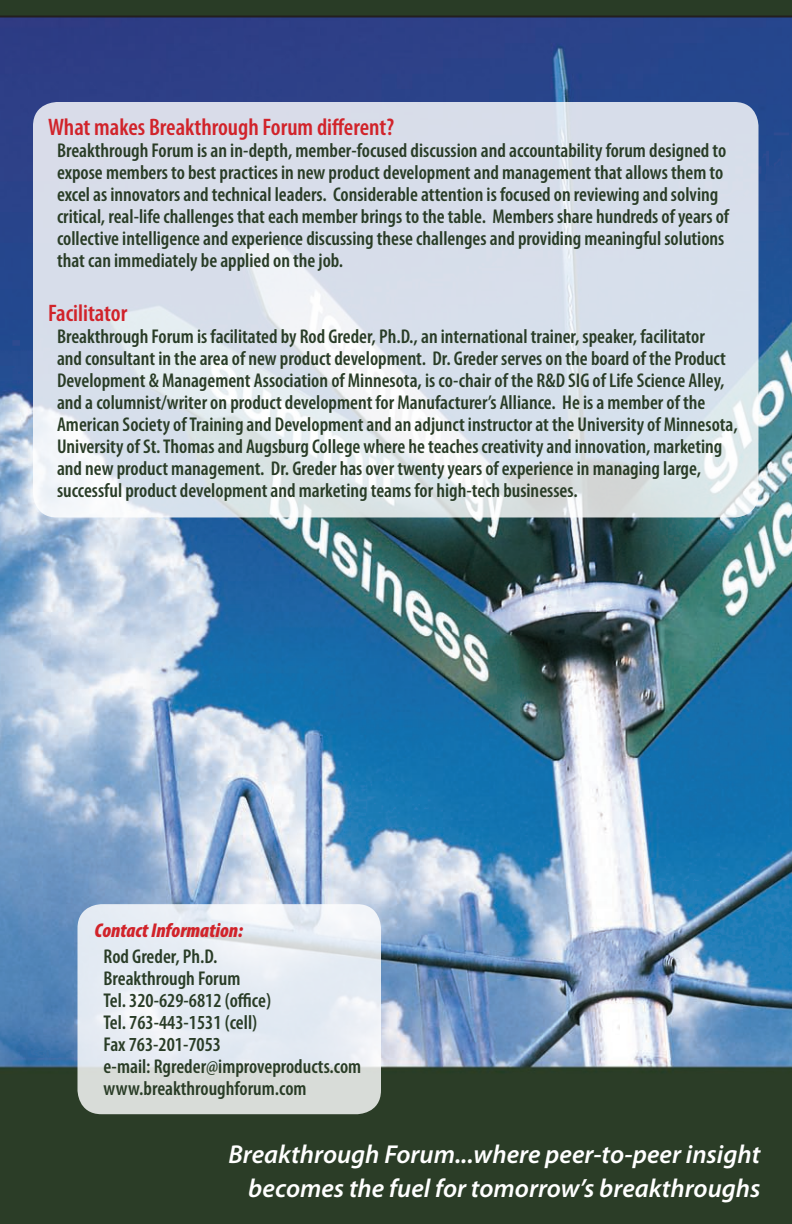
<style>
.page{position:relative;width:792px;height:1224px;background:#fff}
.page>*{position:absolute;margin:0;border:0;box-sizing:border-box;transform-origin:0 0}
.t1{font:italic 600 26px/34px "Myriad Pro";color:#fff;text-align:right}
.t2{font:600 condensed 24px "Myriad Pro";color:#d1232a}
.t3{font:600 condensed 20px/22px "Myriad Pro";color:#293c26}
.t4{font:italic 900 condensed 20px "Myriad Pro";color:#d1232a}
</style>
<div class="page">
<img style="left:0;top:18px;width:792px;height:1206px">
<svg style="left:33px;top:102px;width:725px;height:416px;background:#dbe1eb"></svg>
<svg style="left:78px;top:904px;width:303px;height:210px;background:#e3e8ed"></svg>
<svg style="left:0;top:0;width:792px;height:18px;background:#283827"></svg>
<p class="t2" style="left:48px;top:114px;width:348px">What makes Breakthrough Forum different?</p>
<p class="t3" style="left:57px;top:140px;width:674px">Breakthrough Forum is an in-depth, member-focused discussion and accountability forum designed to expose members to best practices in new product development and management that allows them to excel as innovators and technical leaders. Considerable attention is focused on reviewing and solving critical, real-life challenges that each member brings to the table. Members share hundreds of years of collective intelligence and experience discussing these challenges and providing meaningful solutions that can immediately be applied on the job.</p>
<p class="t2" style="left:48px;top:300px;width:81px">Facilitator</p>
<p class="t3" style="left:57px;top:326px;width:682px">Breakthrough Forum is facilitated by Rod Greder, Ph.D., an international trainer, speaker, facilitator<br>and consultant in the area of new product development. Dr. Greder serves on the board of the Product Development &amp; Management Association of Minnesota, is co-chair of the R&amp;D SIG of Life Science Alley, and a columnist/writer on product development for Manufacturer’s Alliance. He is a member of the American Society of Training and Development and an adjunct instructor at the University of Minnesota, University of St. Thomas and Augsburg College where he teaches creativity and innovation, marketing and new product management. Dr. Greder has over twenty years of experience in managing large, successful product development and marketing teams for high-tech businesses.</p>
<p class="t4" style="left:94px;top:919px;width:150px">Contact Information:</p>
<p class="t3" style="left:104px;top:945px;width:115px">Rod Greder, Ph.D.</p>
<p class="t3" style="left:104px;top:967px;width:138px">Breakthrough Forum</p>
<p class="t3" style="left:104px;top:989px;width:169px">Tel. 320-629-6812 (office)</p>
<p class="t3" style="left:104px;top:1011px;width:155px">Tel. 763-443-1531 (cell)</p>
<p class="t3" style="left:104px;top:1033px;width:119px">Fax 763-201-7053</p>
<p class="t3" style="left:104px;top:1055px;width:259px">e-mail: Rgreder@improveproducts.com</p>
<p class="t3" style="left:104px;top:1077px;width:205px">www.breakthroughforum.com</p>
<p class="t1" style="left:229px;top:1137px;width:533px">Breakthrough Forum...where peer-to-peer insight becomes the fuel for tomorrow’s breakthroughs</p>
</div>
